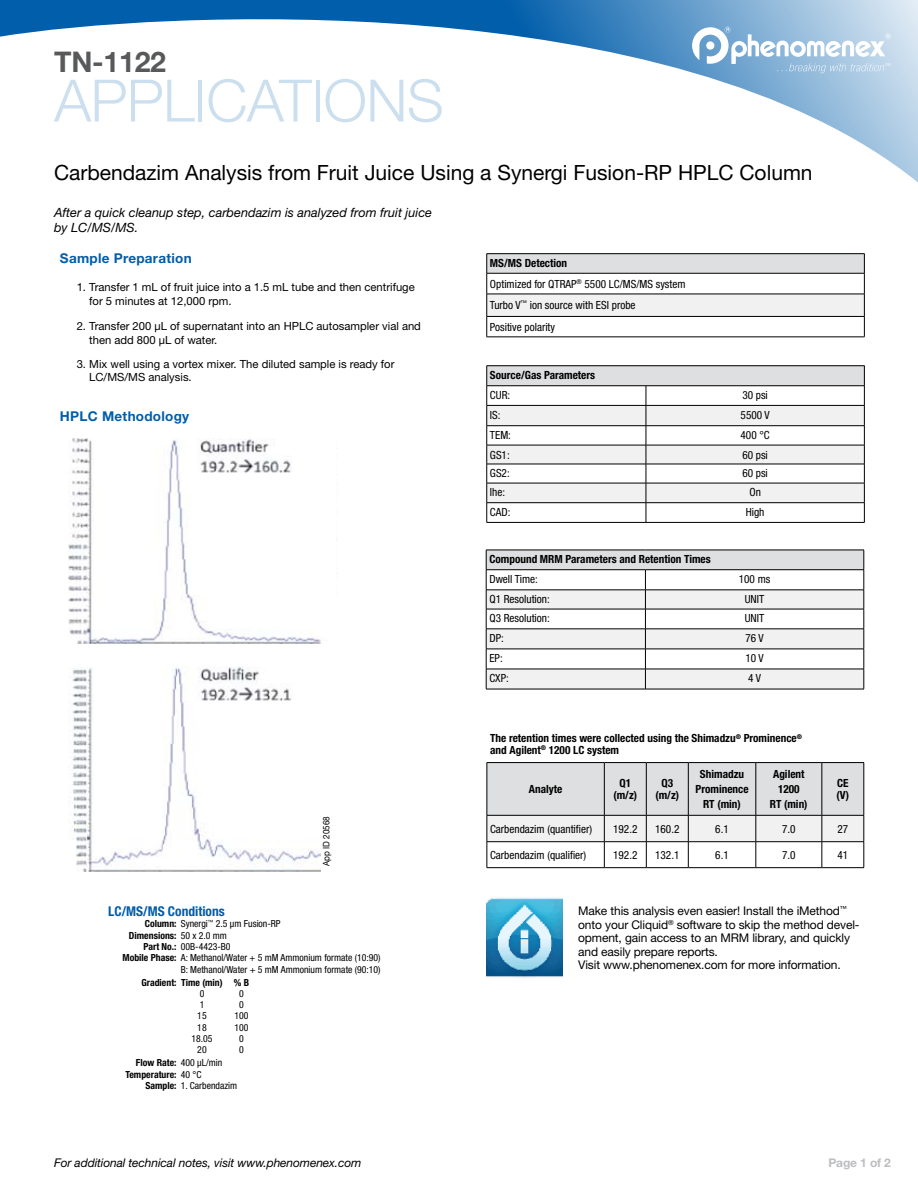
<style>
.page{position:relative;width:918px;height:1188px;background:#fff}
.page>*{position:absolute;margin:0;border:0;box-sizing:border-box;transform-origin:0 0}
.t1{font:300 58.5px "Helvetica Neue LT Std";letter-spacing:-.01em;color:#ccdfee}
.t2{font:700 28.5px "Helvetica Neue LT Std";letter-spacing:-.01em;color:#58595b}
.t3{font:21px "Helvetica Neue LT Std";color:#000}
.t4{font:700 13.5px "Helvetica Neue LT Std";letter-spacing:.02em;color:#005daa}
.t5{font:700 condensed 13.5px "Helvetica Neue LT Std";color:#005daa}
.t6{font:italic 12.75px/15px "Helvetica Neue LT Std";color:#000}
.t7{font:12px/13.5px "Helvetica Neue LT Std";letter-spacing:-.01em;color:#000}
.t8{font:italic 12px "Helvetica Neue LT Std";letter-spacing:-.01em;color:#000}
.t9{font:700 12px "Helvetica Neue LT Std";letter-spacing:-.01em;color:#bcbdc0}
.t10{font:condensed 11.25px/20.5px "Helvetica Neue LT Std";color:#000}
.t11{font:11.25px/13.5px "Helvetica Neue LT Std";color:#000}
.t12{font:700 condensed 11.25px/11.2px "Helvetica Neue LT Std";color:#000;text-align:center}
.t13{font:condensed 9.75px/11.2px "Helvetica Neue LT Std";color:#000;text-align:center}
.t14{font:700 condensed 9.75px/11.2px "Helvetica Neue LT Std";color:#000}
.t15{font:9px "Helvetica Neue LT Std";color:#000;scale:.9 1}
.s1{font-weight:700}
.s2{font-weight:400}
</style>
<div class="page">
<svg style="left:0;top:0;width:918px;height:182px"></svg>
<svg style="left:692px;top:26px;width:199px;height:47px"></svg>
<img style="left:68px;top:439px;width:253px;height:205px">
<img style="left:72px;top:666px;width:249px;height:205px">
<div style="left:487px;top:254px;width:377px;height:19px;background:#dedfe0"></div>
<div style="left:487px;top:294px;width:377px;height:22px;background:#f1f1f2"></div>
<hr style="left:487px;top:273px;width:378px;height:1px;background:#000">
<hr style="left:487px;top:294px;width:378px;height:1px;background:#000">
<hr style="left:487px;top:316px;width:378px;height:1px;background:#000">
<svg style="left:486px;top:254px;width:1px;height:83px"></svg>
<svg style="left:864px;top:254px;width:1px;height:83px"></svg>
<hr style="left:487px;top:337px;width:378px;height:1px;background:#000">
<hr style="left:487px;top:253px;width:378px;height:1px;background:#000">
<hr style="left:646px;top:522px;width:219px;height:1px;background:#000">
<svg style="left:486px;top:366px;width:379px;height:156px"></svg>
<hr style="left:487px;top:522px;width:159px;height:1px;background:#000">
<hr style="left:487px;top:365px;width:159px;height:1px;background:#000">
<hr style="left:646px;top:365px;width:219px;height:1px;background:#000">
<hr style="left:645px;top:689px;width:219px;height:1px;background:#000">
<svg style="left:486px;top:550px;width:379px;height:139px"></svg>
<hr style="left:486px;top:689px;width:159px;height:1px;background:#000">
<hr style="left:486px;top:550px;width:159px;height:1px;background:#000">
<hr style="left:645px;top:550px;width:219px;height:1px;background:#000">
<img style="left:487px;top:898px;width:76px;height:80px">
<hr style="left:604px;top:867px;width:42px;height:1px;background:#000">
<hr style="left:646px;top:867px;width:42px;height:1px;background:#000">
<hr style="left:688px;top:867px;width:68px;height:1px;background:#000">
<hr style="left:756px;top:867px;width:66px;height:1px;background:#000">
<hr style="left:822px;top:867px;width:42px;height:1px;background:#000">
<svg style="left:487px;top:763px;width:378px;height:104px"></svg>
<hr style="left:487px;top:867px;width:117px;height:1px;background:#000">
<hr style="left:487px;top:762px;width:117px;height:1px;background:#000">
<hr style="left:604px;top:762px;width:42px;height:1px;background:#000">
<hr style="left:646px;top:762px;width:42px;height:1px;background:#000">
<hr style="left:688px;top:762px;width:68px;height:1px;background:#000">
<hr style="left:756px;top:762px;width:66px;height:1px;background:#000">
<hr style="left:822px;top:762px;width:42px;height:1px;background:#000">
<h2 class="t2" style="left:54px;top:45px;width:113px">TN-1122</h2>
<h1 class="t1" style="left:54px;top:65px;width:391px">APPLICATIONS</h1>
<h3 class="t3" style="left:54px;top:160px;width:760px">Carbendazim Analysis from Fruit Juice Using a Synergi Fusion-RP HPLC Column</h3>
<p class="t6" style="left:54px;top:204px;width:380px">After a quick cleanup step, carbendazim is analyzed from fruit juice by LC/MS/MS.</p>
<p class="t4" style="left:60px;top:250px;width:133px">Sample Preparation</p>
<p class="t10" style="left:490px;top:253px;width:197px"><span class="s1">MS/MS Detection<br></span>Optimized for QTRAP<sup>®</sup> 5500 LC/MS/MS system</p>
<p class="t10" style="left:490px;top:294px;width:147px;line-height:21.5px">Turbo V<sup>™</sup> ion source with ESI probe<br>Positive polarity</p>
<p class="t12" style="left:490px;top:369px;width:107px">Source/Gas Parameters</p>
<p class="t10" style="left:490px;top:385px;width:22px">CUR:</p>
<p class="t10" style="left:742px;top:385px;width:27px">30 psi</p>
<p class="t10" style="left:490px;top:405px;width:12px">IS:</p>
<p class="t10" style="left:741px;top:405px;width:31px">5500 V</p>
<p class="t10" style="left:490px;top:425px;width:23px">TEM:</p>
<p class="t10" style="left:741px;top:425px;width:31px">400 °C</p>
<p class="t10" style="left:490px;top:444px;width:21px">GS1:</p>
<p class="t10" style="left:742px;top:444px;width:27px">60 psi</p>
<p class="t10" style="left:490px;top:463px;width:21px">GS2:</p>
<p class="t10" style="left:742px;top:463px;width:27px">60 psi</p>
<p class="t10" style="left:490px;top:482px;width:17px">Ihe:</p>
<p class="t10" style="left:749px;top:482px;width:13px">On</p>
<p class="t10" style="left:490px;top:502px;width:22px">CAD:</p>
<p class="t10" style="left:746px;top:502px;width:20px">High</p>
<p class="t12" style="left:489px;top:554px;width:223px">Compound MRM Parameters and Retention Times</p>
<p class="t10" style="left:489px;top:569px;width:50px">Dwell Time:</p>
<p class="t10" style="left:739px;top:569px;width:33px">100 ms</p>
<p class="t10" style="left:489px;top:589px;width:62px">Q1 Resolution:</p>
<p class="t10" style="left:745px;top:589px;width:21px">UNIT</p>
<p class="t10" style="left:489px;top:608px;width:62px">Q3 Resolution:</p>
<p class="t10" style="left:745px;top:608px;width:21px">UNIT</p>
<p class="t10" style="left:489px;top:628px;width:16px">DP:</p>
<p class="t10" style="left:745px;top:628px;width:20px">76 V</p>
<p class="t10" style="left:489px;top:648px;width:15px">EP:</p>
<p class="t10" style="left:745px;top:648px;width:20px">10 V</p>
<p class="t10" style="left:489px;top:668px;width:21px">CXP:</p>
<p class="t10" style="left:748px;top:668px;width:14px">4 V</p>
<p class="t11" style="left:89px;top:281px;width:327px;text-indent:-13px">1. Transfer 1 mL of fruit juice into a 1.5 mL tube and then centrifuge for 5 minutes at 12,000 rpm.</p>
<p class="t11" style="left:89px;top:320px;width:333px;text-indent:-13px">2. Transfer 200 µL of supernatant into an HPLC autosampler vial and then add 800 µL of water.</p>
<p class="t11" style="left:89px;top:357px;width:307px;text-indent:-13px">3. Mix well using a vortex mixer. The diluted sample is ready for<br>LC/MS/MS analysis.</p>
<p class="t4" style="left:60px;top:408px;width:131px">HPLC Methodology</p>
<p class="t15" style="left:321px;top:866px;width:57px;rotate:-90deg">App ID 20568</p>
<p class="t5" style="left:108px;top:903px;width:118px">LC/MS/MS Conditions</p>
<p class="t13" style="left:145px;top:918px;width:137px"><span class="s1">Column:</span> Synergi<sup>™</sup> 2.5 µm Fusion-RP</p>
<p class="t14" style="left:129px;top:929px;width:100px">Dimensions: <span class="s2">50 x 2.0 mm</span></p>
<p class="t13" style="left:144px;top:941px;width:89px"><span class="s1">Part No.:</span> 00B-4423-B0</p>
<p class="t13" style="left:122px;top:952px;width:260px"><span class="s1">Mobile Phase:</span> A: Methanol/Water + 5 mM Ammonium formate (10:90)</p>
<p class="t13" style="left:181px;top:963px;width:201px">B: Methanol/Water + 5 mM Ammonium formate (90:10)</p>
<p class="t14" style="left:141px;top:977px;width:37px">Gradient:</p>
<p class="t14" style="left:181px;top:976px;width:69px">Time (min) % B</p>
<p class="t13" style="left:200px;top:988px;width:6px">0</p>
<p class="t13" style="left:239px;top:988px;width:6px">0</p>
<p class="t13" style="left:200px;top:999px;width:6px">1</p>
<p class="t13" style="left:239px;top:999px;width:6px">0</p>
<p class="t13" style="left:191px;top:1010px;width:23px">15<br>18<br>18.05<br>20</p>
<p class="t13" style="left:235px;top:1010px;width:16px">100<br>100<br>0<br>0</p>
<p class="t14" style="left:126px;top:1057px;width:98px;text-indent:10px">Flow Rate: <span class="s2">400 µL/min<br></span>Temperature: <span class="s2">40 °C</span></p>
<p class="t13" style="left:145px;top:1080px;width:93px"><span class="s1">Sample:</span> 1. Carbendazim</p>
<p class="t12" style="left:490px;top:733px;width:313px;text-align:left">The retention times were collected using the Shimadzu<sup>®</sup> Prominence<sup>® </sup>and Agilent<sup>®</sup> 1200 LC system</p>
<p class="t12" style="left:529px;top:783px;width:35px">Analyte</p>
<p class="t12" style="left:613px;top:778px;width:25px">Q1 (m/z)</p>
<p class="t12" style="left:655px;top:778px;width:25px">Q3 (m/z)</p>
<p class="t12" style="left:696px;top:766px;width:55px;line-height:15px">Shimadzu<br>Prominence<br>RT (min)</p>
<p class="t12" style="left:770px;top:766px;width:39px;line-height:15px">Agilent<br>1200<br>RT (min)</p>
<p class="t12" style="left:837px;top:778px;width:14px;text-align:left">CE (V)</p>
<p class="t10" style="left:490px;top:818px;width:104px">Carbendazim (quantifier)</p>
<p class="t10" style="left:613px;top:818px;width:26px">192.2</p>
<p class="t10" style="left:655px;top:818px;width:26px">160.2</p>
<p class="t10" style="left:715px;top:818px;width:15px">6.1</p>
<p class="t10" style="left:782px;top:818px;width:15px">7.0</p>
<p class="t10" style="left:837px;top:818px;width:12px">27</p>
<p class="t10" style="left:490px;top:844px;width:98px">Carbendazim (qualifier)</p>
<p class="t10" style="left:613px;top:844px;width:26px">192.2</p>
<p class="t10" style="left:655px;top:844px;width:26px">132.1</p>
<p class="t10" style="left:715px;top:844px;width:15px">6.1</p>
<p class="t10" style="left:782px;top:844px;width:15px">7.0</p>
<p class="t10" style="left:837px;top:844px;width:12px">41</p>
<p class="t7" style="left:578px;top:904px;width:283px">Make this analysis even easier! Install the iMethod<sup>™ </sup>onto your Cliquid<sup>®</sup> software to skip the method devel&shy;opment, gain access to an MRM library, and quickly and easily prepare reports.<br>Visit www.phenomenex.com for more information.</p>
<p class="t8" style="left:54px;top:1156px;width:309px">For additional technical notes, visit www.phenomenex.com</p>
<p class="t9" style="left:828px;top:1155px;width:64px">Page 1 of 2</p>
</div>
